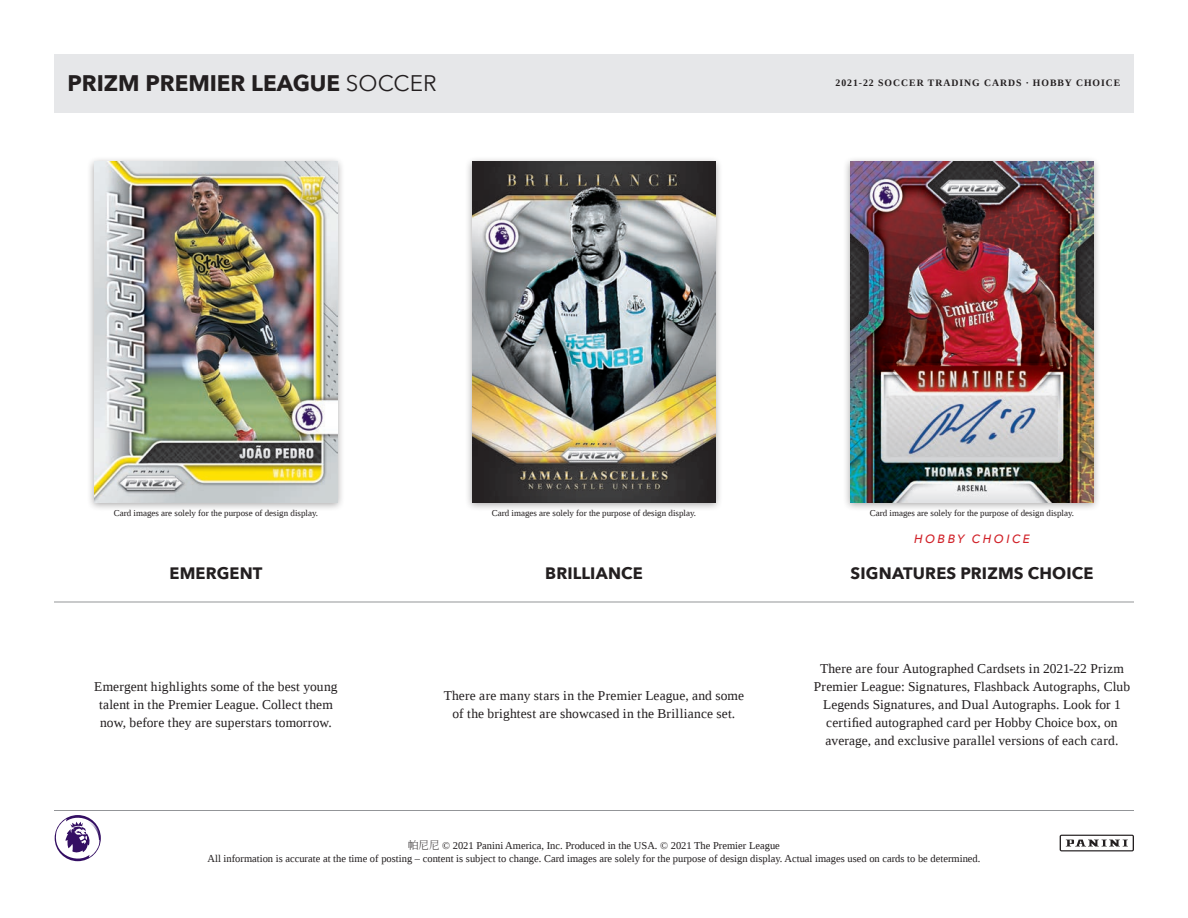
<style>
.page{position:relative;width:1188px;height:918px;background:#fff}
.page>*{position:absolute;margin:0;border:0;box-sizing:border-box;transform-origin:0 0}
.t1{font:700 22.5px "Avenir Next";color:#231f20}
.t2{font:700 16.5px "Avenir Next";letter-spacing:.01em;color:#231f20}
.t3{font:13.5px/18px "Liberation Serif";letter-spacing:.01em;color:#231f20;text-align:center}
.t4{font:italic 500 12px "Avenir Next";letter-spacing:.205em;color:#d1232a}
.t5{font:10.5px/12.6px "Liberation Serif";color:#231f20;text-align:center}
.t6{font:700 9.75px "Liberation Serif";letter-spacing:.1em;color:#231f20}
.t7{font:9px "Liberation Serif";color:#231f20}
.s1{font-weight:400}
.s2{font-family:"Adobe Ming Std";font-weight:300}
</style>
<div class="page">
<hr style="left:54px;top:602px;width:1080px;height:1px;background:#939598">
<div style="left:87px;top:157px;width:258px;height:355px;background:#231f20;opacity:.4"></div>
<img style="left:94px;top:162px;width:243px;height:340px">
<div style="left:465px;top:157px;width:258px;height:355px;background:#231f20;opacity:.4"></div>
<img style="left:472px;top:162px;width:244px;height:340px">
<div style="left:843px;top:157px;width:258px;height:355px;background:#231f20;opacity:.4"></div>
<img style="left:850px;top:162px;width:244px;height:340px">
<hr style="left:54px;top:810px;width:1080px;height:1px;background:#939598">
<svg style="left:1060px;top:835px;width:74px;height:16px"></svg>
<svg style="left:54px;top:815px;width:47px;height:47px"></svg>
<div style="left:54px;top:54px;width:1080px;height:58px;background:#e6e7e9"></div>
<p class="t1" style="left:68px;top:64px;width:371px">PRIZM PREMIER LEAGUE <span class="s1">SOCCER</span></p>
<p class="t6" style="left:836px;top:77px;width:286px">2021-22 SOCCER TRADING CARDS · HOBBY CHOICE</p>
<p class="t7" style="left:114px;top:507px;width:206px">Card images are solely for the purpose of design display.</p>
<p class="t7" style="left:492px;top:507px;width:206px">Card images are solely for the purpose of design display.</p>
<p class="t7" style="left:870px;top:507px;width:206px">Card images are solely for the purpose of design display.</p>
<p class="t4" style="left:914px;top:528px;width:117px">HOBBY CHOICE</p>
<p class="t2" style="left:169px;top:559px;width:95px">EMERGENT</p>
<p class="t2" style="left:545px;top:559px;width:99px">BRILLIANCE</p>
<p class="t2" style="left:851px;top:559px;width:244px">SIGNATURES PRIZMS CHOICE</p>
<p class="t3" style="left:94px;top:678px;width:245px">Emergent highlights some of the best young talent in the Premier League. Collect them now, before they are superstars tomorrow.</p>
<p class="t3" style="left:444px;top:687px;width:302px">There are many stars in the Premier League, and some of the brightest are showcased in the Brilliance set.</p>
<p class="t3" style="left:814px;top:660px;width:318px">There are four Autographed Cardsets in 2021-22 Prizm Premier League: Signatures, Flashback Autographs, Club Legends Signatures, and Dual Autographs. Look for 1 certified autographed card per Hobby Choice box, on average, and exclusive parallel versions of each card.</p>
<p class="t5" style="left:208px;top:839px;width:774px"><span class="s2">帕尼尼</span> © 2021 Panini America, Inc. Produced in the USA. © 2021 The Premier League<br>All information is accurate at the time of posting – content is subject to change. Card images are solely for the purpose of design display. Actual images used on cards to be determined.</p>
</div>
